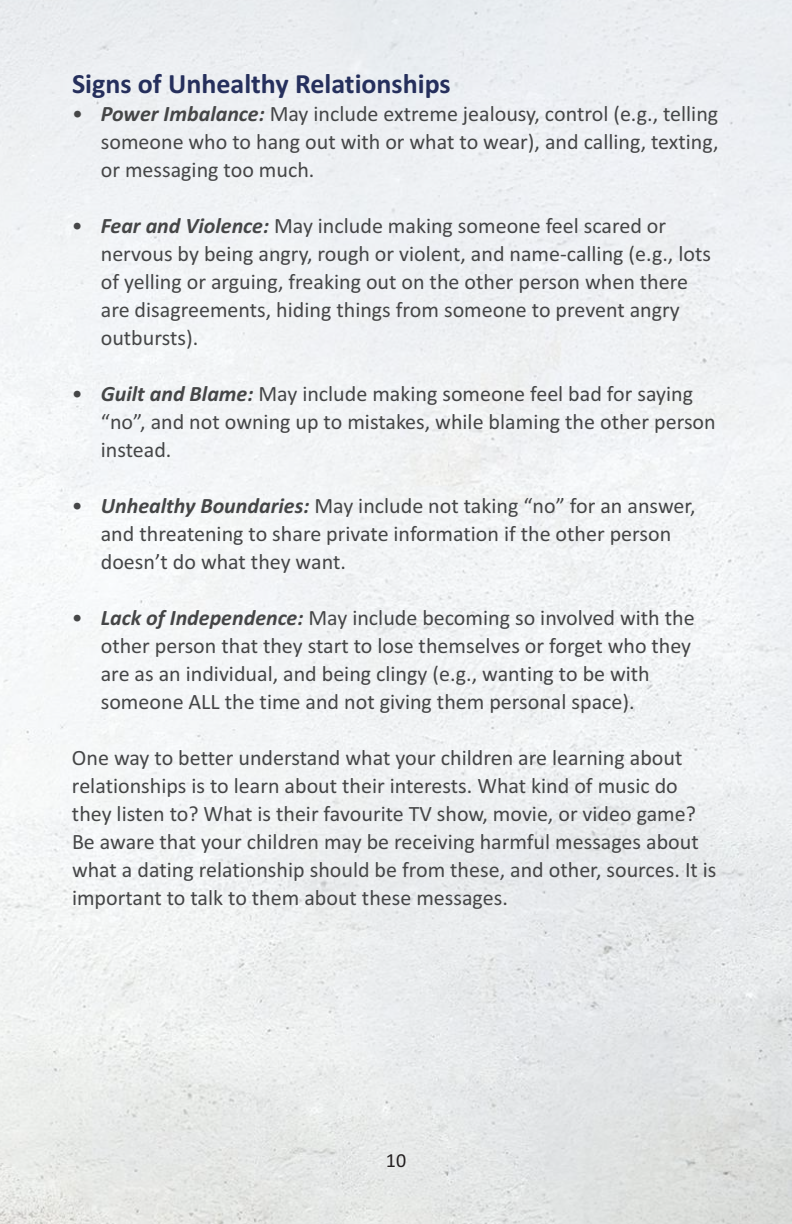
<style>
.page{position:relative;width:792px;height:1224px;background:#fff}
.page>*{position:absolute;margin:0;border:0;box-sizing:border-box;transform-origin:0 0}
.t1{font:700 28px "Calibri";color:#252f5c}
.t2{font:22px/28px "Calibri";color:#454647}
.t3{font:20px "Calibri";color:#231f20}
.s1{font-weight:700;font-style:italic}
</style>
<div class="page">
<img style="left:0;top:0;width:792px;height:1224px">
<p class="t1" style="left:72px;top:67px;width:380px">Signs of Unhealthy Relationships</p>
<p class="t2" style="left:101px;top:99px;width:619px;text-align:justify;text-indent:-29px">• <span class="s1">Power Imbalance:</span> May include extreme jealousy, control (e.g., telling someone who to hang out with or what to wear), and calling, texting, or messaging too much.</p>
<p class="t2" style="left:101px;top:211px;width:612px;text-indent:-29px">• <span class="s1">Fear and Violence:</span> May include making someone feel scared or nervous by being angry, rough or violent, and name-calling (e.g., lots of yelling or arguing, freaking out on the other person when there are disagreements, hiding things from someone to prevent angry outbursts).</p>
<p class="t2" style="left:101px;top:379px;width:617px;text-indent:-29px">• <span class="s1">Guilt and Blame:</span> May include making someone feel bad for saying “no”, and not owning up to mistakes, while blaming the other person instead.</p>
<p class="t2" style="left:101px;top:491px;width:597px;text-indent:-29px">• <span class="s1">Unhealthy Boundaries:</span> May include not taking “no” for an answer, and threatening to share private information if the other person doesn’t do what they want.</p>
<p class="t2" style="left:101px;top:603px;width:595px;text-indent:-29px">• <span class="s1">Lack of Independence:</span> May include becoming so involved with the other person that they start to lose themselves or forget who they are as an individual, and being clingy (e.g., wanting to be with someone ALL the time and not giving them personal space).</p>
<p class="t2" style="left:72px;top:743px;width:646px">One way to better understand what your children are learning about relationships is to learn about their interests. What kind of music do they listen to? What is their favourite TV show, movie, or video game?<br>Be aware that your children may be receiving harmful messages about what a dating relationship should be from these, and other, sources. It is important to talk to them about these messages.</p>
<p class="t3" style="left:386px;top:1148px;width:22px">10</p>
</div>
